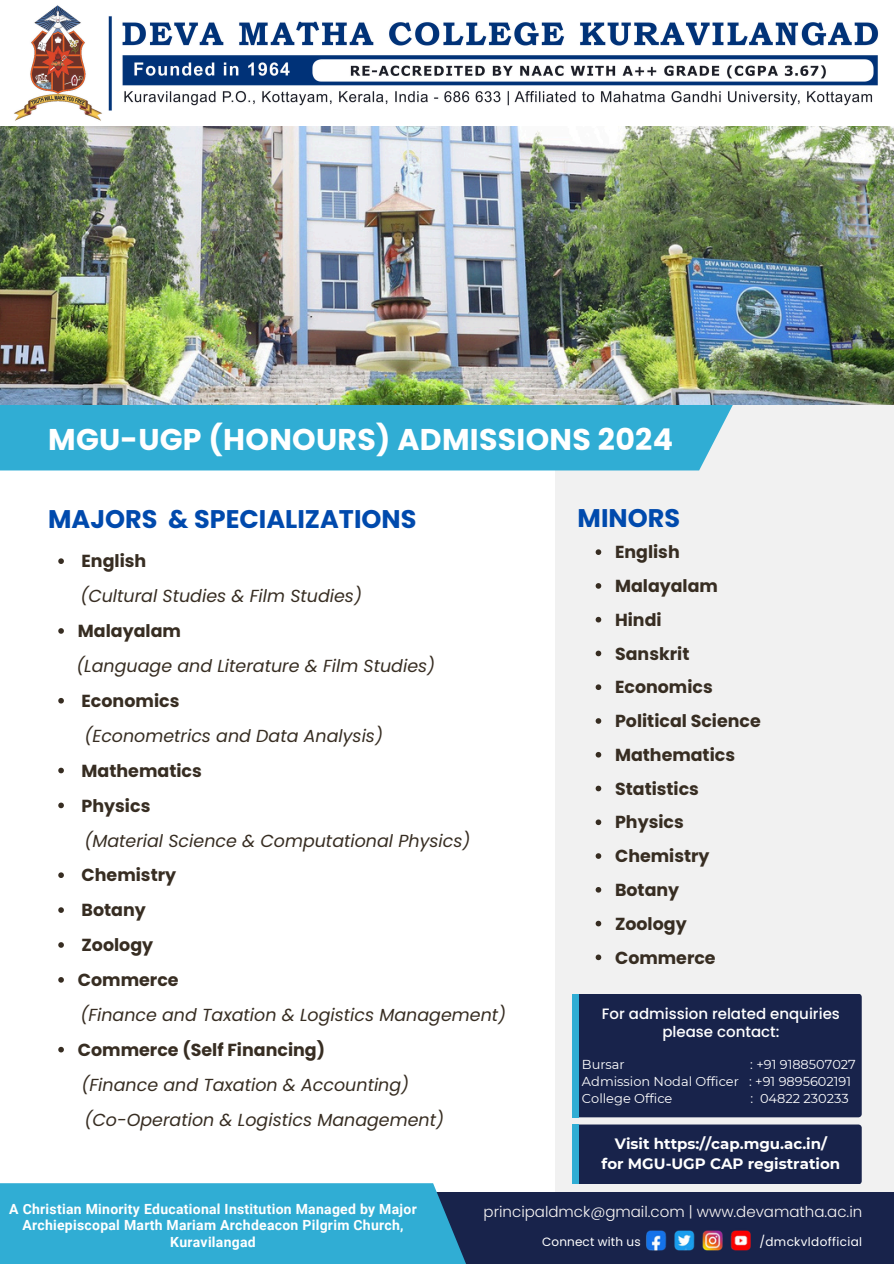
<style>
.page{position:relative;width:894px;height:1264px;background:#fff}
.page>*{position:absolute;margin:0;border:0;box-sizing:border-box;transform-origin:0 0}
.t1{font:700 30px "Poppins";letter-spacing:.01em;color:#fff}
.t2{font:700 25.5px "Poppins";color:#004aad}
.t3{font:italic 17.4px/34.8px "Poppins";color:#372d22}
.t4{font:700 17.4px "Poppins";color:#372d22}
.t5{font:700 15px/20.2px "Montserrat";color:#fff;text-align:center}
.t6{font:300 15px "Poppins";color:#faf7f5}
.t7{font:500 15px/18px "Poppins";color:#fff;text-align:center}
.t8{font:700 13.95px/16.5px "Roboto";letter-spacing:.02em;color:#fff;text-align:center}
.t9{font:12.9px "Montserrat";color:#fff}
.t10{font:12px "Poppins";letter-spacing:.03em;color:#fff}
.t11{font:12px "Poppins";letter-spacing:.01em;color:#fff}
</style>
<div class="page">
<div style="left:554px;top:0;width:339px;height:1263px;background:#f1f1f1"></div>
<div style="left:208px;top:1191px;width:685px;height:72px;background:#18234b"></div>
<svg style="left:0;top:1183px;width:596px;height:80px;fill:#30add4"></svg>
<div style="left:578px;top:994px;width:283px;height:123px;background:#18234b"></div>
<div style="left:572px;top:993px;width:6px;height:124px;background:#30add4"></div>
<div style="left:0;top:405px;width:733px;height:65px;background:#30add4"></div>
<img style="left:0;top:125px;width:893px;height:280px">
<svg style="left:58px;top:558px;width:6px;height:6px"></svg>
<svg style="left:58px;top:628px;width:6px;height:5px"></svg>
<svg style="left:58px;top:698px;width:6px;height:5px"></svg>
<svg style="left:58px;top:767px;width:6px;height:6px"></svg>
<svg style="left:58px;top:802px;width:6px;height:6px"></svg>
<svg style="left:58px;top:872px;width:6px;height:6px"></svg>
<svg style="left:58px;top:907px;width:6px;height:5px"></svg>
<svg style="left:58px;top:942px;width:6px;height:5px"></svg>
<svg style="left:58px;top:977px;width:6px;height:5px"></svg>
<svg style="left:58px;top:1046px;width:6px;height:6px"></svg>
<svg style="left:595px;top:549px;width:6px;height:6px"></svg>
<svg style="left:595px;top:583px;width:6px;height:5px"></svg>
<svg style="left:595px;top:617px;width:6px;height:5px"></svg>
<svg style="left:595px;top:650px;width:6px;height:6px"></svg>
<svg style="left:595px;top:684px;width:6px;height:6px"></svg>
<svg style="left:595px;top:718px;width:6px;height:5px"></svg>
<svg style="left:595px;top:752px;width:6px;height:5px"></svg>
<svg style="left:595px;top:785px;width:6px;height:6px"></svg>
<svg style="left:595px;top:819px;width:6px;height:6px"></svg>
<svg style="left:595px;top:853px;width:6px;height:5px"></svg>
<svg style="left:595px;top:887px;width:6px;height:5px"></svg>
<svg style="left:595px;top:920px;width:6px;height:6px"></svg>
<svg style="left:595px;top:954px;width:6px;height:6px"></svg>
<div style="left:579px;top:1124px;width:282px;height:60px;background:#18234b"></div>
<div style="left:572px;top:1124px;width:7px;height:60px;background:#30add4"></div>
<img style="left:646px;top:1230px;width:105px;height:21px">
<img style="left:14px;top:0;width:879px;height:125px">
<p class="t1" style="left:48px;top:418px;width:626px">MGU-UGP (HONOURS) ADMISSIONS 2024</p>
<h1 class="t2" style="left:48px;top:501px;width:370px">MAJORS &amp; SPECIALIZATIONS</h1>
<p class="t2" style="left:577px;top:500px;width:104px">MINORS</p>
<p class="t4" style="left:81px;top:549px;width:66px">English</p>
<p class="t3" style="left:80px;top:578px;width:283px">(Cultural Studies &amp; Film Studies)</p>
<p class="t4" style="left:78px;top:619px;width:105px">Malayalam</p>
<p class="t3" style="left:76px;top:648px;width:360px">(Language and Literature &amp; Film Studies)</p>
<p class="t4" style="left:81px;top:688px;width:99px">Economics</p>
<p class="t3" style="left:84px;top:718px;width:300px">(Econometrics and Data Analysis)</p>
<p class="t4" style="left:81px;top:758px;width:122px">Mathematics</p>
<p class="t4" style="left:81px;top:793px;width:70px">Physics</p>
<p class="t3" style="left:84px;top:823px;width:387px">(Material Science &amp; Computational Physics)</p>
<p class="t4" style="left:81px;top:863px;width:96px">Chemistry</p>
<p class="t4" style="left:81px;top:898px;width:66px">Botany</p>
<p class="t4" style="left:81px;top:932px;width:73px">Zoology</p>
<p class="t4" style="left:78px;top:967px;width:102px">Commerce</p>
<h4 class="t3" style="left:80px;top:997px;width:427px">(Finance and Taxation &amp; Logistics Management)</h4>
<p class="t4" style="left:78px;top:1037px;width:249px">Commerce (Self Financing)</p>
<p class="t3" style="left:82px;top:1067px;width:364px">(Finance and Taxation &amp; Accounting) (Co-Operation &amp; Logistics Management)</p>
<p class="t4" style="left:615px;top:540px;width:66px">English</p>
<h2 class="t4" style="left:615px;top:574px;width:104px">Malayalam</h2>
<p class="t4" style="left:615px;top:607px;width:48px">Hindi</p>
<h3 class="t4" style="left:615px;top:641px;width:76px">Sanskrit</h3>
<p class="t4" style="left:615px;top:675px;width:99px">Economics</p>
<h3 class="t4" style="left:615px;top:709px;width:147px">Political Science</h3>
<p class="t4" style="left:615px;top:742px;width:121px">Mathematics</p>
<h3 class="t4" style="left:615px;top:776px;width:85px">Statistics</h3>
<p class="t4" style="left:615px;top:810px;width:70px">Physics</p>
<p class="t4" style="left:615px;top:844px;width:96px">Chemistry</p>
<h3 class="t4" style="left:615px;top:877px;width:66px">Botany</h3>
<p class="t4" style="left:615px;top:911px;width:73px">Zoology</p>
<p class="t4" style="left:615px;top:945px;width:102px">Commerce</p>
<p class="t7" style="left:601px;top:1004px;width:239px">For admission related enquiries please contact:</p>
<h3 class="t9" style="left:581px;top:1056px;width:44px">Bursar</h3>
<h3 class="t9" style="left:750px;top:1056px;width:107px">: +91 9188507027</h3>
<p class="t9" style="left:581px;top:1073px;width:270px">Admission Nodal Officer : +91 9895602191</p>
<h3 class="t9" style="left:581px;top:1090px;width:92px">College Office</h3>
<h3 class="t9" style="left:750px;top:1090px;width:100px">: 04822 230233</h3>
<h4 class="t8" style="left:9px;top:1200px;width:409px">A Christian Minority Educational Institution Managed by Major<br>Archiepiscopal Marth Mariam Archdeacon Pilgrim Church,<br>Kuravilangad</h4>
<p class="t5" style="left:601px;top:1133px;width:240px">Visit https://cap.mgu.ac.in/<br>for MGU-UGP CAP registration</p>
<p class="t6" style="left:483px;top:1201px;width:380px">principaldmck@gmail.com | www.devamatha.ac.in</p>
<h5 class="t11" style="left:542px;top:1232px;width:100px">Connect with us</h5>
<p class="t10" style="left:759px;top:1232px;width:104px">/dmckvldofficial</p>
</div>
